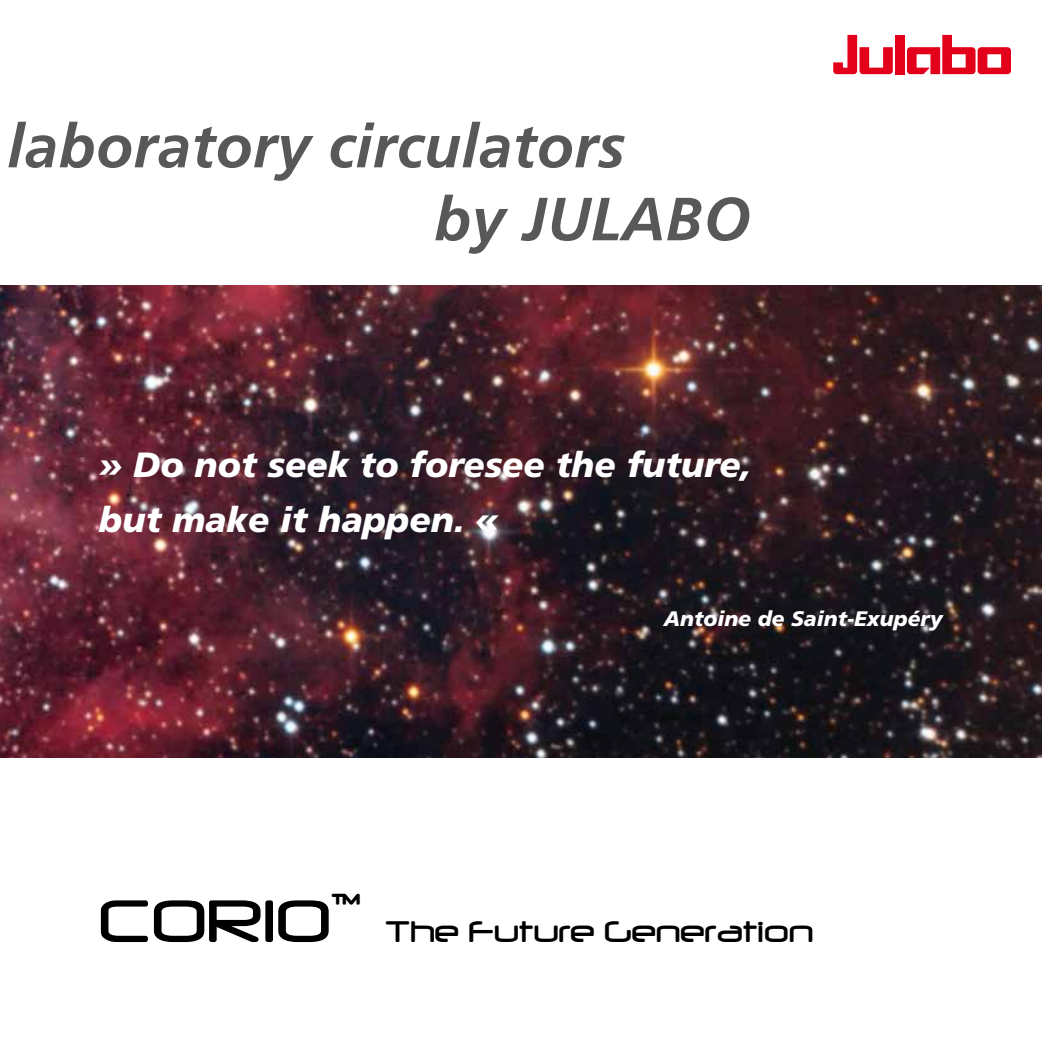
<style>
.page{position:relative;width:1042px;height:1042px;background:#fff}
.page>*{position:absolute;margin:0;border:0;box-sizing:border-box;transform-origin:0 0}
.t1{font:70px "Neuropol";color:#000}
.t2{font:italic 700 60.73px/73px "Frutiger LT Std";letter-spacing:.005em;color:#58585a}
.t3{font:italic 900 35px/54.2px "Frutiger LT Std";color:#fff}
.t4{font:35px "Neuropol";color:#000}
.t5{font:italic 900 21px "Frutiger LT Std";color:#fff}
</style>
<div class="page">
<svg style="left:833px;top:35px;width:60px;height:39px"></svg>
<div style="left:895px;top:35px;width:9px;height:39px;background:#e2001a"></div>
<svg style="left:907px;top:35px;width:104px;height:39px"></svg>
<img style="left:0;top:285px;width:1042px;height:472px">
<h2 class="t2" style="left:434px;top:110px;width:318px;text-indent:-427px">laboratory circulators<br>by JULABO</h2>
<p class="t3" style="left:99px;top:438px;width:654px">» Do not seek to foresee the future, but make it happen. «</p>
<p class="t5" style="left:664px;top:606px;width:280px">Antoine de Saint-Exupéry</p>
<h1 class="t1" style="left:99px;top:884px;width:264px">CORIO<sup>™</sup></h1>
<p class="t4" style="left:386px;top:913px;width:429px">The Future Generation</p>
</div>
